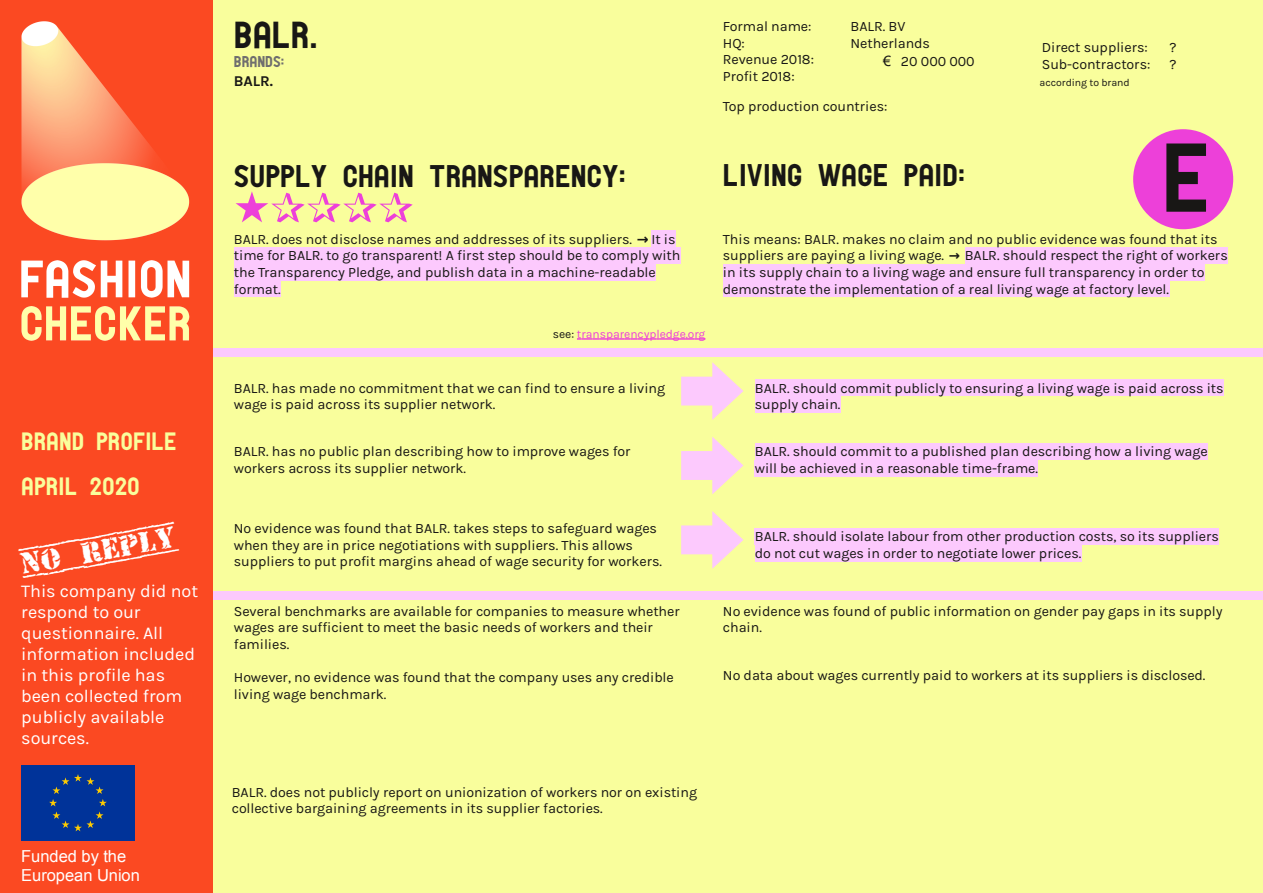
<style>
.page{position:relative;width:1263px;height:893px;background:#f9fe9c}
.page>*{position:absolute;margin:0;border:0;box-sizing:border-box;transform-origin:0 0}
.t1{font:93px "PTF NORDIC Standard";color:#181715}
.t2{font:700 60px "DejaVu Sans Mono";color:#ed40d9}
.t3{font:36px "PTF NORDIC Standard";color:#181715}
.t4{font:30px "PTF NORDIC Standard";color:#181715}
.t5{font:30px "Old Stamper";color:#fff}
.t6{font:24px/45px "PTF NORDIC Standard";color:#f9fe9c}
.t7{font:18px/21px "Karla";letter-spacing:-.005em;color:#fff}
.t8{font:16.5px/18.9px "Arial";color:#fff}
.t9{font:15px "PTF NORDIC Standard";color:#6f6e6e}
.t10{font:700 15px "Karla";color:#181715}
.t11{font:14.25px/16.6px "Karla";letter-spacing:-.005em;color:#181715}
.t12{font:12px "Karla";letter-spacing:-.005em;color:#ed40d9}
.t13{font:10.5px "Karla";letter-spacing:-.005em;color:#181715}
.s1{font-family:"Arial"}
.s2{font-family:"DejaVu Sans";font-weight:700}
.s3{color:#181715}
.s4{font-family:"DejaVu Sans";font-weight:700;font-size:13.5px}
</style>
<div class="page">
<div style="left:0;top:591px;width:1263px;height:9px;background:#fcc9fd"></div>
<div style="left:0;top:349px;width:1263px;height:8px;background:#fcc9fd"></div>
<div style="left:0;top:0;width:213px;height:893px;background:#fb4922"></div>
<img style="left:21px;top:21px;width:168px;height:319px">
<div style="left:21px;top:765px;width:113px;height:76px;background:#039"></div>
<div style="left:651px;top:231px;width:24px;height:16px;background:#fcc9fd"></div>
<div style="left:234px;top:247px;width:446px;height:17px;background:#fcc9fd"></div>
<div style="left:234px;top:264px;width:422px;height:17px;background:#fcc9fd"></div>
<div style="left:234px;top:281px;width:47px;height:16px;background:#fcc9fd"></div>
<div style="left:755px;top:379px;width:468px;height:17px;background:#fcc9fd"></div>
<div style="left:755px;top:396px;width:85px;height:17px;background:#fcc9fd"></div>
<div style="left:1133px;top:129px;width:100px;height:100px;background:#ed40d9;border-radius:50%"></div>
<div style="left:965px;top:247px;width:263px;height:17px;background:#fcc9fd"></div>
<div style="left:723px;top:264px;width:481px;height:17px;background:#fcc9fd"></div>
<div style="left:723px;top:281px;width:446px;height:16px;background:#fcc9fd"></div>
<div style="left:755px;top:443px;width:453px;height:17px;background:#fcc9fd"></div>
<div style="left:755px;top:460px;width:283px;height:17px;background:#fcc9fd"></div>
<div style="left:755px;top:528px;width:464px;height:17px;background:#fcc9fd"></div>
<div style="left:755px;top:545px;width:326px;height:17px;background:#fcc9fd"></div>
<svg style="left:681px;top:362px;width:62px;height:58px"></svg>
<svg style="left:681px;top:437px;width:62px;height:57px"></svg>
<svg style="left:681px;top:511px;width:62px;height:58px"></svg>
<svg style="left:577px;top:338px;width:128px;height:2px"></svg>
<h3 class="t6" style="left:21px;top:420px;width:157px">BRAND PROFILE<br>APRIL 2020</h3>
<h3 class="t5" style="left:19px;top:549px;width:159px;rotate:-10deg">no reply</h3>
<p class="t7" style="left:21px;top:581px;width:178px">This company did not respond to our questionnaire. All information included in this profile has been collected from publicly available sources.</p>
<p class="t8" style="left:21px;top:847px;width:120px">Funded by the<br>European Union</p>
<h3 class="t3" style="left:234px;top:22px;width:85px">BALR.</h3>
<p class="t10" style="left:234px;top:73px;width:41px">BALR.</p>
<p class="t11" style="left:723px;top:18px;width:90px">Formal name:</p>
<p class="t11" style="left:850px;top:18px;width:56px">BALR. BV</p>
<p class="t11" style="left:723px;top:35px;width:23px">HQ:</p>
<p class="t11" style="left:850px;top:35px;width:81px">Netherlands</p>
<p class="t11" style="left:723px;top:51px;width:93px">Revenue 2018:<br>Profit 2018:</p>
<p class="t9" style="left:234px;top:56px;width:52px">BRANDS:</p>
<p class="t11" style="left:883px;top:53px;width:93px"><span class="s1">€</span> 20 000 000</p>
<p class="t11" style="left:723px;top:98px;width:166px">Top production countries:</p>
<p class="t11" style="left:1042px;top:39px;width:107px">Direct suppliers:</p>
<p class="t11" style="left:1169px;top:39px;width:9px">?</p>
<p class="t11" style="left:1042px;top:56px;width:110px">Sub-contractors:</p>
<p class="t11" style="left:1169px;top:56px;width:9px">?</p>
<p class="t13" style="left:1039px;top:76px;width:92px">according to brand</p>
<h3 class="t4" style="left:234px;top:165px;width:393px">SUPPLY CHAIN TRANSPARENCY:</h3>
<h2 class="t2" style="left:234px;top:167px;width:182px">★✰✰✰✰</h2>
<p class="t11" style="left:234px;top:231px;width:448px">BALR. does not disclose names and addresses of its suppliers. <span class="s2">→</span> It is time for BALR. to go transparent! A first step should be to comply with the Transparency Pledge, and publish data in a machine-readable format.</p>
<p class="t12" style="left:553px;top:327px;width:154px"><span class="s3">see:</span> transparencypledge.org</p>
<h1 class="t1" style="left:1162px;top:144px;width:50px">E</h1>
<p class="t11" style="left:723px;top:231px;width:506px">This means: BALR. makes no claim and no public evidence was found that its suppliers are paying a living wage. <span class="s4">→</span> BALR. should respect the right of workers in its supply chain to a living wage and ensure full transparency in order to demonstrate the implementation of a real living wage at factory level.</p>
<h3 class="t4" style="left:723px;top:164px;width:244px">LIVING WAGE PAID:</h3>
<p class="t11" style="left:234px;top:380px;width:433px">BALR. has made no commitment that we can find to ensure a living wage is paid across its supplier network.</p>
<p class="t11" style="left:234px;top:443px;width:398px">BALR. has no public plan describing how to improve wages for workers across its supplier network.</p>
<p class="t11" style="left:755px;top:443px;width:454px">BALR. should commit to a published plan describing how a living wage will be achieved in a reasonable time-frame.</p>
<p class="t11" style="left:755px;top:379px;width:470px">BALR. should commit publicly to ensuring a living wage is paid across its supply chain.</p>
<p class="t11" style="left:234px;top:520px;width:430px">No evidence was found that BALR. takes steps to safeguard wages when they are in price negotiations with suppliers. This allows suppliers to put profit margins ahead of wage security for workers.</p>
<p class="t11" style="left:755px;top:528px;width:466px">BALR. should isolate labour from other production costs, so its suppliers do not cut wages in order to negotiate lower prices.</p>
<p class="t11" style="left:723px;top:603px;width:501px">No evidence was found of public information on gender pay gaps in its supply chain.</p>
<p class="t11" style="left:723px;top:666px;width:484px">No data about wages currently paid to workers at its suppliers is disclosed.</p>
<p class="t11" style="left:234px;top:603px;width:447px">Several benchmarks are available for companies to measure whether wages are sufficient to meet the basic needs of workers and their families.</p>
<p class="t11" style="left:234px;top:669px;width:441px">However, no evidence was found that the company uses any credible living wage benchmark.</p>
<p class="t11" style="left:232px;top:783px;width:467px">BALR. does not publicly report on unionization of workers nor on existing collective bargaining agreements in its supplier factories.</p>
</div>
